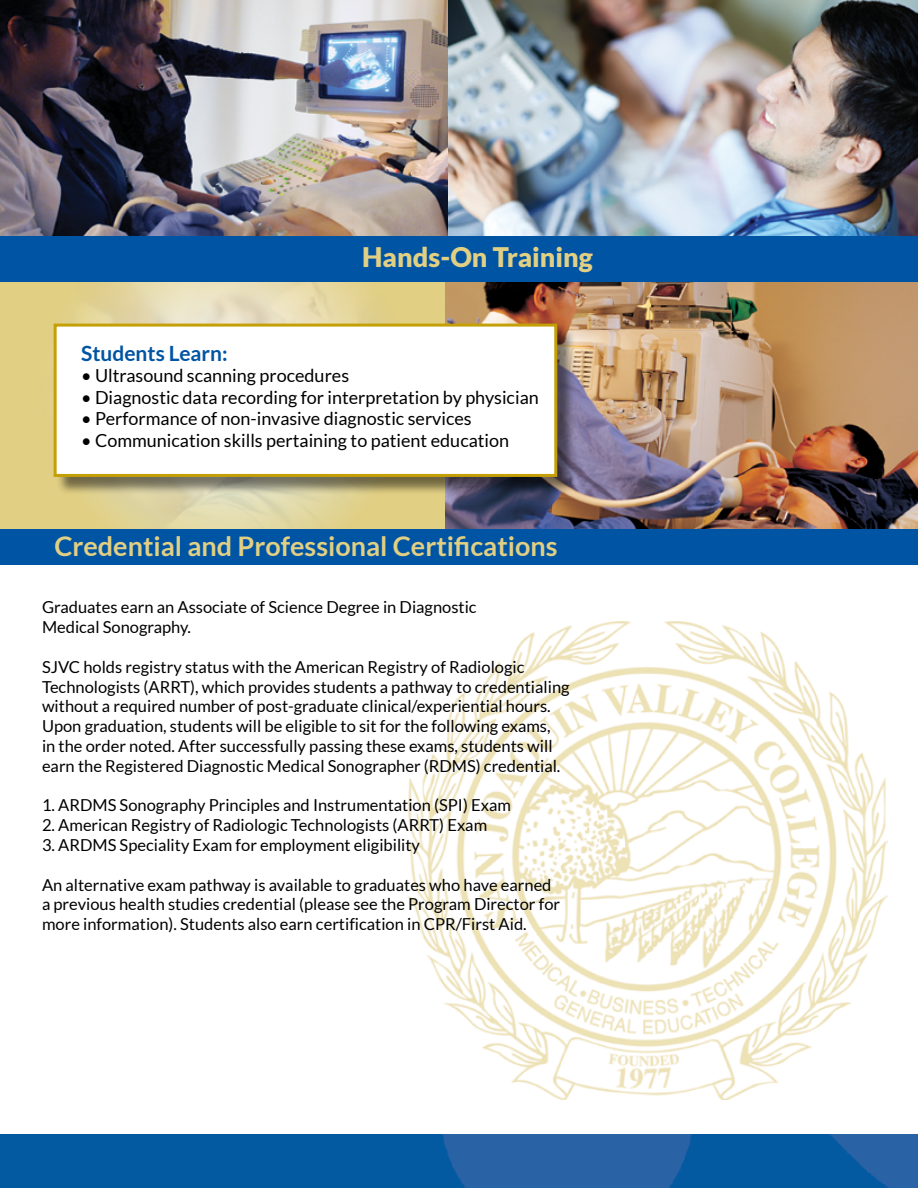
<style>
.page{position:relative;width:918px;height:1188px;background:#fff}
.page>*{position:absolute;margin:0;border:0;box-sizing:border-box;transform-origin:0 0}
.t1{font:700 27px "Lato";color:#e1cf83}
.t2{font:900 27px "Lato";color:#e1cf83}
.t3{font:700 21px "Lato";color:#0054a4}
.t4{font:18px "Lato";color:#000}
.t5{font:16.5px/19.8px "Lato";color:#000}
</style>
<div class="page">
<img style="left:0;top:0;width:918px;height:237px">
<svg style="left:0;top:282px;width:446px;height:247px;background:#e2d395"></svg>
<img style="left:446px;top:282px;width:472px;height:247px">
<div style="left:0;top:529px;width:918px;height:36px;background:#0054a4"></div>
<img style="left:0;top:1134px;width:918px;height:54px">
<img style="left:407px;top:621px;width:481px;height:478px">
<div style="left:56px;top:325px;width:520px;height:170px;background:#000;opacity:.5"></div>
<div style="left:54px;top:324px;width:503px;height:153px;background:#fff;border:3px solid #c4a006"></div>
<div style="left:0;top:237px;width:918px;height:45px;background:#0054a4"></div>
<p class="t2" style="left:362px;top:241px;width:232px">Hands-On Training</p>
<p class="t3" style="left:81px;top:341px;width:148px">Students Learn:</p>
<p class="t4" style="left:81px;top:366px;width:270px">• Ultrasound scanning procedures</p>
<p class="t4" style="left:81px;top:387px;width:459px">• Diagnostic data recording for interpretation by physician</p>
<p class="t4" style="left:81px;top:409px;width:392px">• Performance of non-invasive diagnostic services</p>
<p class="t4" style="left:81px;top:430px;width:430px">• Communication skills pertaining to patient education</p>
<p class="t1" style="left:54px;top:530px;width:505px">Credential and Professional Certifications</p>
<p class="t5" style="left:42px;top:597px;width:436px">Graduates earn an Associate of Science Degree in Diagnostic</p>
<p class="t5" style="left:42px;top:617px;width:151px">Medical Sonography.</p>
<p class="t5" style="left:42px;top:657px;width:529px">SJVC holds registry status with the American Registry of Radiologic Technologists (ARRT), which provides students a pathway to credentialing without a required number of post-graduate clinical/experiential hours.<br>Upon graduation, students will be eligible to sit for the following exams,<br>in the order noted. After successfully passing these exams, students will earn the Registered Diagnostic Medical Sonographer (RDMS) credential.</p>
<p class="t5" style="left:42px;top:795px;width:470px">1. ARDMS Sonography Principles and Instrumentation (SPI) Exam</p>
<p class="t5" style="left:42px;top:815px;width:447px">2. American Registry of Radiologic Technologists (ARRT) Exam</p>
<p class="t5" style="left:42px;top:835px;width:380px">3. ARDMS Speciality Exam for employment eligibility</p>
<p class="t5" style="left:42px;top:875px;width:520px">An alternative exam pathway is available to graduates who have earned a previous health studies credential (please see the Program Director for more information). Students also earn certification in CPR/First Aid.</p>
</div>
